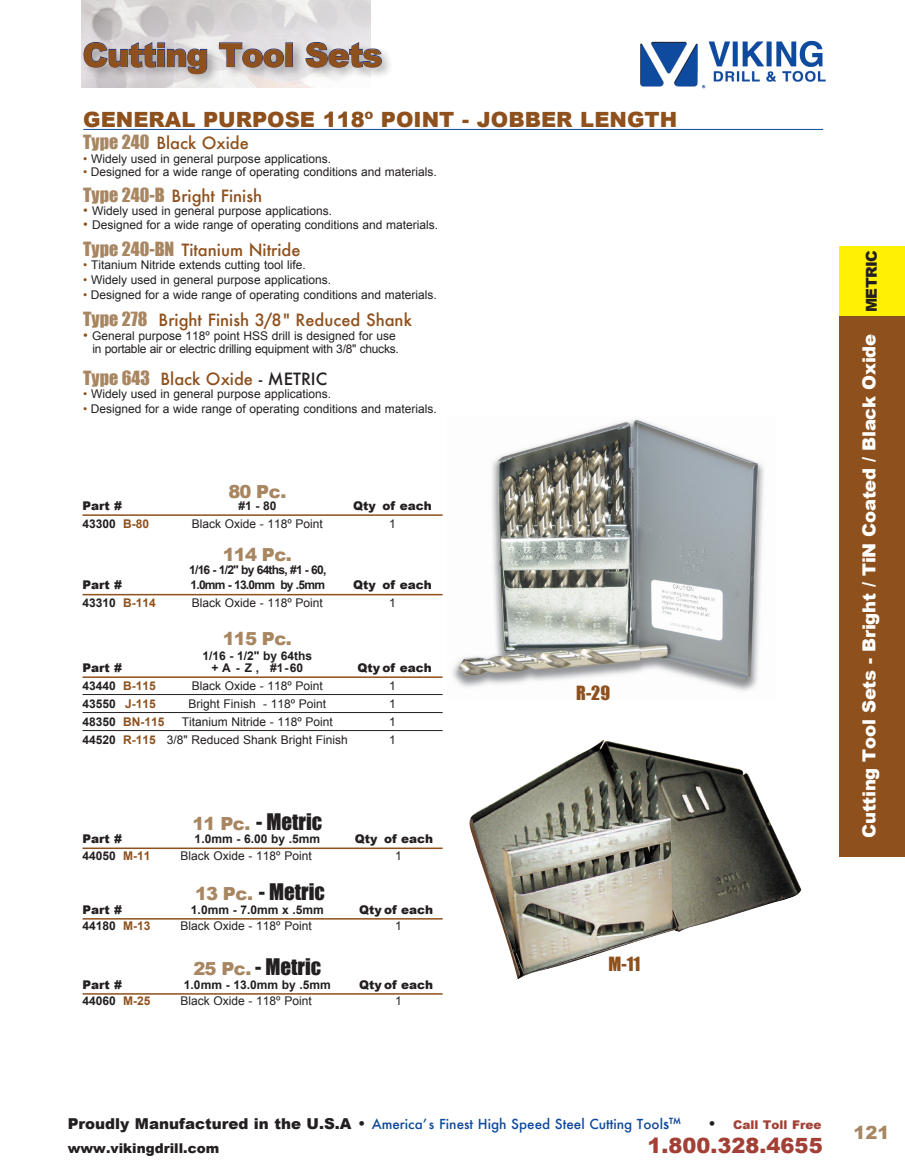
<style>
.page{position:relative;width:905px;height:1175px;background:#fff}
.page>*{position:absolute;margin:0;border:0;box-sizing:border-box;transform-origin:0 0}
.t1{font:900 33px "Arial";letter-spacing:-.03em;color:#8e501c}
.type_header_color{font:21px "Impact";color:#231f20}
.Type_header{font:900 21px "Arial";color:#8e501c}
.t2{font:900 21px "Arial";color:#a34036}
.t3{font:900 18px "Arial";letter-spacing:-.015em;color:#fff}
.type_header_color-2{font:900 18px "Arial";letter-spacing:-.035em;color:#a88661}
.filler_text{font:18px "Impact";color:#8e501c}
.type_header_color-3{font:500 16.5px "Futura";color:#8e501c}
.Product_description{font:500 16.5px "Futura";color:#8e501c}
.t4{font:900 15px "Arial";letter-spacing:-.035em;color:#231f20}
.t5{font:500 13.5px "Futura";color:#0f499d}
.t6{font:900 13.5px "Arial";color:#231f20}
.type_header_color-4{font:12px "Arial";color:#231f20}
.chart_text{font:12px "Arial";color:#231f20}
.chart_text-2{font:900 12px "Arial";color:#231f20}
.chart_text-3{font:700 12px "Arial";color:#231f20}
.type_header_color-5{font:700 12px "Arial";color:#231f20}
.type_header_color-6{font:12px "Arial";letter-spacing:-.02em;color:#231f20}
.type_header_color-7{font:700 12px "Arial";letter-spacing:-.06em;color:#231f20}
.chart_text-4{font:700 12px "Arial";letter-spacing:-.06em;color:#231f20}
.t7{font:900 12px "Arial";color:#a34036}
.chart_text-5{font:700 12px "Arial";color:#8e501c}
.s1{font-family:"Impact";font-weight:400;font-size:18px;color:#a88661}
.s2{color:#8e501c}
.s3{font-size:13.5px;color:#8e501c}
.s4{color:#231f20}
.s5{font-weight:700}
.s6{font-weight:700;color:#8e501c}
.s7{font-family:"Arial";font-weight:900;font-size:18px;color:#a88661}
.s8{font-family:"Arial";font-weight:900;font-size:15px;color:#231f20}
.s9{font-size:15px;color:#231f20}
.s10{font-size:15px}
.s11{font-family:"Futura";font-weight:500;font-size:15px;color:#231f20}
</style>
<div class="page">
<div style="left:839px;top:316px;width:65px;height:540px;background:#8e501c"></div>
<img style="left:82px;top:0;width:288px;height:88px">
<div style="left:81px;top:40px;width:312px;height:47px;background:#231f20;opacity:.3"></div>
<svg style="left:83px;top:42px;width:124px;height:32px;background:#aaa9b6"></svg>
<svg style="left:219px;top:42px;width:65px;height:26px;background:#b3b3bf"></svg>
<div style="left:285px;top:43px;width:8px;height:24px;border:1px solid #233472"></div>
<svg style="left:305px;top:42px;width:77px;height:26px;background:#afb0bf"></svg>
<img style="left:640px;top:40px;width:186px;height:49px">
<hr style="left:82px;top:514px;width:360px;height:2px;background:#8e501c">
<hr style="left:82px;top:594px;width:360px;height:1px;background:#8e501c">
<hr style="left:82px;top:676px;width:360px;height:2px;background:#8e501c">
<hr style="left:82px;top:694px;width:360px;height:1px;background:#231f20">
<hr style="left:82px;top:712px;width:360px;height:1px;background:#231f20">
<hr style="left:82px;top:730px;width:360px;height:1px;background:#231f20">
<hr style="left:82px;top:847px;width:360px;height:2px;background:#8e501c">
<hr style="left:82px;top:918px;width:360px;height:1px;background:#8e501c">
<hr style="left:82px;top:993px;width:360px;height:1px;background:#8e501c">
<hr style="left:83px;top:129px;width:740px;height:1px;background:#0f499d">
<img style="left:452px;top:419px;width:312px;height:272px">
<img style="left:469px;top:740px;width:332px;height:239px">
<div style="left:839px;top:246px;width:65px;height:70px;background:#fff101"></div>
<p class="t1" style="left:82px;top:31px;width:301px">Cutting Tool Sets</p>
<p class="Type_header" style="left:83px;top:104px;width:595px">GENERAL PURPOSE 118º POINT - JOBBER LENGTH</p>
<p class="type_header_color-3" style="left:83px;top:132px;width:167px"><span class="s1">Type 240</span> Black Oxide</p>
<p class="type_header_color-4" style="left:83px;top:151px;width:247px"><span class="s2">•</span> Widely used in general purpose applications.</p>
<p class="type_header_color-4" style="left:83px;top:164px;width:353px"><span class="s2">•</span> Designed for a wide range of operating conditions and materials.</p>
<p class="type_header_color-3" style="left:83px;top:184px;width:180px"><span class="s1">Type 240-B</span> Bright Finish</p>
<p class="type_header_color-4" style="left:83px;top:203px;width:248px"><span class="s3">•</span> Widely used in general purpose applications.</p>
<p class="type_header_color-4" style="left:83px;top:217px;width:354px"><span class="s3">•</span> Designed for a wide range of operating conditions and materials.</p>
<p class="type_header_color-3" style="left:83px;top:238px;width:219px"><span class="s1">Type 240-BN</span> Titanium Nitride</p>
<p class="type_header_color-4" style="left:83px;top:257px;width:222px"><span class="s2">•</span> Titanium Nitride extends cutting tool life.</p>
<p class="type_header_color-4" style="left:83px;top:272px;width:247px"><span class="s2">•</span> Widely used in general purpose applications.</p>
<p class="type_header_color-4" style="left:83px;top:287px;width:353px"><span class="s2">•</span> Designed for a wide range of operating conditions and materials.</p>
<p class="type_header_color-3" style="left:83px;top:309px;width:330px"><span class="s1">Type 278</span> Bright Finish 3/8" Reduced Shank</p>
<p class="type_header_color-4" style="left:83px;top:327px;width:314px"><span class="s3">•</span> General purpose 118º point HSS drill is designed for use</p>
<p class="type_header_color-6" style="left:92px;top:341px;width:306px">in portable air or electric drilling equipment with 3/8" chucks.</p>
<p class="Product_description" style="left:83px;top:367px;width:245px"><span class="s1">Type 643</span> Black Oxide <span class="s4">- METRIC</span></p>
<p class="type_header_color-4" style="left:83px;top:386px;width:247px"><span class="s2">•</span> Widely used in general purpose applications.</p>
<p class="type_header_color-4" style="left:83px;top:401px;width:353px"><span class="s2">•</span> Designed for a wide range of operating conditions and materials.</p>
<p class="type_header_color-2" style="left:228px;top:478px;width:60px">80 Pc.</p>
<p class="chart_text-2" style="left:82px;top:497px;width:41px">Part #</p>
<p class="type_header_color-5" style="left:238px;top:497px;width:40px">#1 - 80</p>
<p class="chart_text-2" style="left:353px;top:497px;width:80px">Qty of each</p>
<p class="chart_text-3" style="left:82px;top:516px;width:68px">43300 <span class="s2">B-80</span></p>
<p class="chart_text" style="left:192px;top:516px;width:133px">Black Oxide - 118º Point</p>
<p class="chart_text" style="left:389px;top:516px;width:8px">1</p>
<p class="type_header_color-2" style="left:223px;top:541px;width:71px">114 Pc.</p>
<p class="type_header_color-7" style="left:189px;top:562px;width:139px">1/16 - 1/2" by 64ths, #1 - 60,</p>
<p class="chart_text-2" style="left:82px;top:576px;width:41px">Part #</p>
<p class="chart_text-4" style="left:190px;top:577px;width:136px">1.0mm - 13.0mm by .5mm</p>
<p class="chart_text-2" style="left:353px;top:576px;width:80px">Qty of each</p>
<p class="chart_text-3" style="left:82px;top:595px;width:75px">43310 <span class="s2">B-114</span></p>
<p class="chart_text" style="left:192px;top:595px;width:133px">Black Oxide - 118º Point</p>
<p class="chart_text" style="left:389px;top:595px;width:8px">1</p>
<p class="type_header_color-2" style="left:223px;top:625px;width:71px">115 Pc.</p>
<p class="type_header_color-5" style="left:202px;top:648px;width:111px">1/16 - 1/2" by 64ths</p>
<p class="chart_text-2" style="left:82px;top:659px;width:41px">Part #</p>
<p class="chart_text-3" style="left:212px;top:660px;width:93px">+ A - Z , #1-60</p>
<p class="chart_text-2" style="left:357px;top:659px;width:76px">Qty of each</p>
<p class="chart_text-3" style="left:82px;top:678px;width:75px">43440 <span class="s2">B-115</span></p>
<p class="chart_text" style="left:192px;top:678px;width:133px">Black Oxide - 118º Point</p>
<p class="chart_text" style="left:389px;top:678px;width:8px">1</p>
<p class="chart_text-3" style="left:82px;top:696px;width:75px">43550 <span class="s2">J-115</span></p>
<p class="chart_text" style="left:189px;top:696px;width:139px">Bright Finish - 118º Point</p>
<p class="chart_text" style="left:389px;top:696px;width:8px">1</p>
<p class="chart_text-5" style="left:82px;top:714px;width:84px"><span class="s4">48350</span> BN-115</p>
<p class="chart_text" style="left:182px;top:714px;width:153px">Titanium Nitride - 118º Point</p>
<p class="chart_text" style="left:389px;top:714px;width:8px">1</p>
<p class="chart_text" style="left:82px;top:732px;width:267px"><span class="s5">44520</span> <span class="s6">R-115</span> 3/8" Reduced Shank Bright Finish</p>
<p class="chart_text" style="left:389px;top:732px;width:8px">1</p>
<p class="type_header_color" style="left:192px;top:805px;width:131px"><span class="s7">11 Pc.</span> - Metric</p>
<p class="chart_text-2" style="left:82px;top:830px;width:41px">Part #</p>
<p class="type_header_color-5" style="left:195px;top:831px;width:127px">1.0mm - 6.00 by .5mm</p>
<p class="chart_text-2" style="left:355px;top:830px;width:80px">Qty of each</p>
<p class="chart_text-3" style="left:82px;top:847px;width:70px">44050 <span class="s2">M-11</span></p>
<p class="chart_text" style="left:180px;top:847px;width:133px">Black Oxide - 118º Point</p>
<p class="chart_text" style="left:395px;top:847px;width:8px">1</p>
<p class="type_header_color" style="left:195px;top:875px;width:131px"><span class="s7">13 Pc.</span> - Metric</p>
<p class="chart_text-2" style="left:82px;top:900px;width:41px">Part #</p>
<p class="type_header_color-5" style="left:191px;top:901px;width:134px">1.0mm - 7.0mm x .5mm</p>
<p class="chart_text-2" style="left:359px;top:900px;width:76px">Qty of each</p>
<p class="chart_text-3" style="left:82px;top:918px;width:70px">44180 <span class="s2">M-13</span></p>
<p class="chart_text" style="left:180px;top:918px;width:133px">Black Oxide - 118º Point</p>
<p class="chart_text" style="left:395px;top:918px;width:8px">1</p>
<p class="type_header_color" style="left:193px;top:950px;width:129px"><span class="s7">25 Pc.</span> - Metric</p>
<p class="chart_text-2" style="left:82px;top:975px;width:41px">Part #</p>
<p class="type_header_color-5" style="left:184px;top:976px;width:148px">1.0mm - 13.0mm by .5mm</p>
<p class="chart_text-2" style="left:359px;top:975px;width:76px">Qty of each</p>
<p class="chart_text-3" style="left:82px;top:993px;width:70px">44060 <span class="s2">M-25</span></p>
<p class="chart_text" style="left:180px;top:993px;width:133px">Black Oxide - 118º Point</p>
<p class="chart_text" style="left:395px;top:993px;width:8px">1</p>
<p class="filler_text" style="left:576px;top:679px;width:35px">R-29</p>
<p class="filler_text" style="left:608px;top:949px;width:33px">M-11</p>
<p class="t4" style="left:860px;top:312px;width:64px;rotate:-90deg">METRIC</p>
<p class="t3" style="left:856px;top:838px;width:506px;rotate:-90deg">Cutting Tool Sets - Bright / TiN Coated / Black Oxide</p>
<p class="t5" style="left:68px;top:1114px;width:615px"><span class="s8">Proudly Manufactured in the U.S.A</span> <span class="s9">•</span> America s’ Finest High Speed Steel Cutting Tool<span class="s10">s™</span></p>
<p class="t7" style="left:706px;top:1116px;width:116px"><span class="s11">•</span> Call Toll Free</p>
<p class="t6" style="left:68px;top:1138px;width:153px">www.vikingdrill.com</p>
<p class="t2" style="left:647px;top:1130px;width:177px">1.800.328.4655</p>
<p class="type_header_color-2" style="left:853px;top:1119px;width:38px">121</p>
</div>
